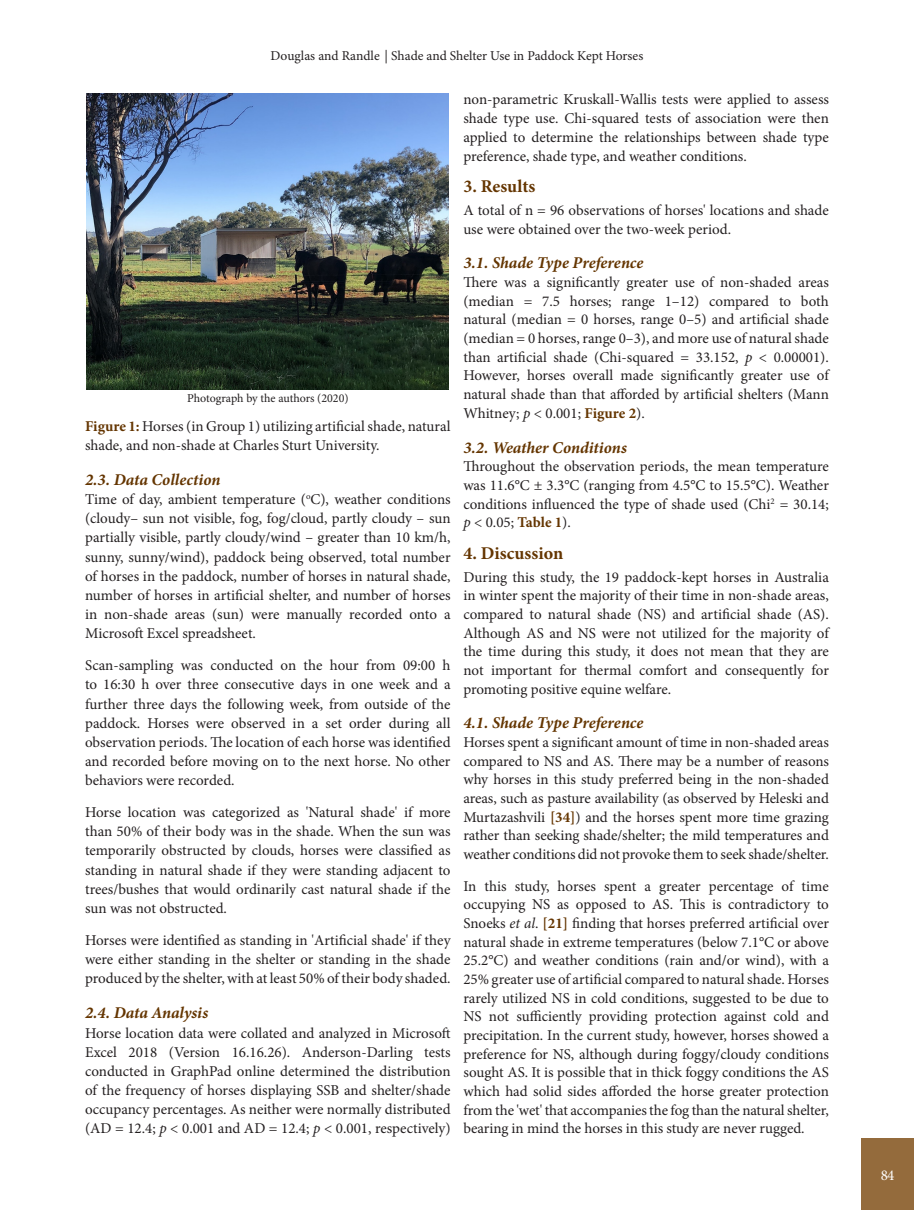
<style>
.page{position:relative;width:914px;height:1210px;background:#fff}
.page>*{position:absolute;margin:0;border:0;box-sizing:border-box;transform-origin:0 0}
.t1{font:700 18px "Minion Pro";color:#643501}
.t2{font:italic 700 16.5px "Minion Pro";letter-spacing:-.005em;color:#643501}
.Figure_Caption_one_c{font:15px/18.6px "Minion Pro";letter-spacing:-.005em;color:#231f20;text-align:justify}
.t3{font:15px "Minion Pro";color:#fff}
.t4{font:13.5px "Minion Pro";letter-spacing:-.005em;color:#231f20}
.Table_Footer{font:12px "Minion Pro";letter-spacing:-.005em;color:#231f20}
.s1{color:#fff}
.s2{font-weight:700;color:#643501}
.s3{font-style:italic}
</style>
<div class="page">
<div style="left:861px;top:1138px;width:53px;height:72px;background:#946b3c"></div>
<img style="left:86px;top:94px;width:362px;height:295px">
<p class="t4" style="left:271px;top:46px;width:374px">Douglas and Randle | Shade and Shelter Use in Paddock Kept Horses</p>
<p class="Figure_Caption_one_c" style="left:450px;top:90px;width:381px"><span class="s1">84</span>non-parametric Kruskall-Wallis tests were applied to assess</p>
<p class="Table_Footer" style="left:187px;top:390px;width:163px">Photograph by the authors (2020)</p>
<p class="Figure_Caption_one_c" style="left:85px;top:416px;width:367px"><span class="s2">Figure 1:</span> Horses (in Group 1) utilizing artificial shade, natural shade, and non-shade at Charles Sturt University.</p>
<p class="t2" style="left:85px;top:468px;width:137px">2.3. Data Collection</p>
<p class="Figure_Caption_one_c" style="left:85px;top:490px;width:367px;line-height:19.2px">Time of day, ambient temperature (<sup>o</sup>C), weather conditions (cloudy– sun not visible, fog, fog/cloud, partly cloudy – sun partially visible, partly cloudy/wind – greater than 10 km/h, sunny, sunny/wind), paddock being observed, total number of horses in the paddock, number of horses in natural shade, number of horses in artificial shelter, and number of horses in non-shade areas (sun) were manually recorded onto a Microsoft Excel spreadsheet.</p>
<p class="Figure_Caption_one_c" style="left:85px;top:656px;width:367px;line-height:19.2px">Scan-sampling was conducted on the hour from 09:00 h to 16:30 h over three consecutive days in one week and a further three days the following week, from outside of the paddock. Horses were observed in a set order during all observation periods. The location of each horse was identified and recorded before moving on to the next horse. No other behaviors were recorded.</p>
<p class="Figure_Caption_one_c" style="left:85px;top:803px;width:367px;line-height:19.2px">Horse location was categorized as 'Natural shade' if more than 50% of their body was in the shade. When the sun was temporarily obstructed by clouds, horses were classified as standing in natural shade if they were standing adjacent to trees/bushes that would ordinarily cast natural shade if the sun was not obstructed.</p>
<p class="Figure_Caption_one_c" style="left:85px;top:930px;width:367px;line-height:19.2px">Horses were identified as standing in 'Artificial shade' if they were either standing in the shelter or standing in the shade produced by the shelter, with at least 50% of their body shaded.</p>
<p class="t2" style="left:85px;top:1001px;width:125px">2.4. Data Analysis</p>
<p class="Figure_Caption_one_c" style="left:85px;top:1023px;width:367px;line-height:19.2px">Horse location data were collated and analyzed in Microsoft Excel 2018 (Version 16.16.26). Anderson-Darling tests conducted in GraphPad online determined the distribution of the frequency of horses displaying SSB and shelter/shade occupancy percentages. As neither were normally distributed (AD = 12.4; <span class="s3">p</span> &lt; 0.001 and AD = 12.4; <span class="s3">p</span> &lt; 0.001, respectively)</p>
<p class="Figure_Caption_one_c" style="left:463px;top:109px;width:367px">shade type use. Chi-squared tests of association were then applied to determine the relationships between shade type preference, shade type, and weather conditions.</p>
<p class="t1" style="left:463px;top:173px;width:73px">3. Results</p>
<p class="Figure_Caption_one_c" style="left:463px;top:201px;width:367px">A total of n = 96 observations of horses' locations and shade use were obtained over the two-week period.</p>
<p class="t2" style="left:463px;top:251px;width:181px">3.1. Shade Type Preference</p>
<p class="Figure_Caption_one_c" style="left:463px;top:273px;width:367px">There was a significantly greater use of non-shaded areas (median = 7.5 horses; range 1–12) compared to both natural (median = 0 horses, range 0–5) and artificial shade (median = 0 horses, range 0–3), and more use of natural shade than artificial shade (Chi-squared = 33.152, <span class="s3">p</span> &lt; 0.00001).<br>However, horses overall made significantly greater use of natural shade than that afforded by artificial shelters (Mann Whitney; <span class="s3">p</span> &lt; 0.001; <span class="s2">Figure 2</span>).</p>
<p class="t2" style="left:463px;top:435px;width:165px">3.2. Weather Conditions</p>
<p class="Figure_Caption_one_c" style="left:463px;top:457px;width:367px">Throughout the observation periods, the mean temperature was 11.6°C ± 3.3°C (ranging from 4.5°C to 15.5°C). Weather conditions influenced the type of shade used (Chi<sup>2</sup> = 30.14; <span class="s3">p</span> &lt; 0.05; <span class="s2">Table 1</span>).</p>
<p class="t1" style="left:463px;top:540px;width:101px">4. Discussion</p>
<p class="Figure_Caption_one_c" style="left:463px;top:567px;width:367px">During this study, the 19 paddock-kept horses in Australia in winter spent the majority of their time in non-shade areas, compared to natural shade (NS) and artificial shade (AS).<br>Although AS and NS were not utilized for the majority of the time during this study, it does not mean that they are not important for thermal comfort and consequently for promoting positive equine welfare.</p>
<p class="t2" style="left:463px;top:711px;width:181px">4.1. Shade Type Preference</p>
<p class="Figure_Caption_one_c" style="left:463px;top:733px;width:367px">Horses spent a significant amount of time in non-shaded areas compared to NS and AS. There may be a number of reasons why horses in this study preferred being in the non-shaded areas, such as pasture availability (as observed by Heleski and Murtazashvili <span class="s2">[34]</span>) and the horses spent more time grazing rather than seeking shade/shelter; the mild temperatures and weather conditions did not provoke them to seek shade/shelter.</p>
<p class="Figure_Caption_one_c" style="left:463px;top:876px;width:367px">In this study, horses spent a greater percentage of time occupying NS as opposed to AS. This is contradictory to Snoeks <span class="s3">et al</span>. <span class="s2">[21]</span> finding that horses preferred artificial over natural shade in extreme temperatures (below 7.1°C or above 25.2°C) and weather conditions (rain and/or wind), with a 25% greater use of artificial compared to natural shade. Horses rarely utilized NS in cold conditions, suggested to be due to NS not sufficiently providing protection against cold and precipitation. In the current study, however, horses showed a preference for NS, although during foggy/cloudy conditions sought AS. It is possible that in thick foggy conditions the AS which had solid sides afforded the horse greater protection from the 'wet' that accompanies the fog than the natural shelter, bearing in mind the horses in this study are never rugged.</p>
<p class="t3" style="left:880px;top:1164px;width:15px">84</p>
</div>
